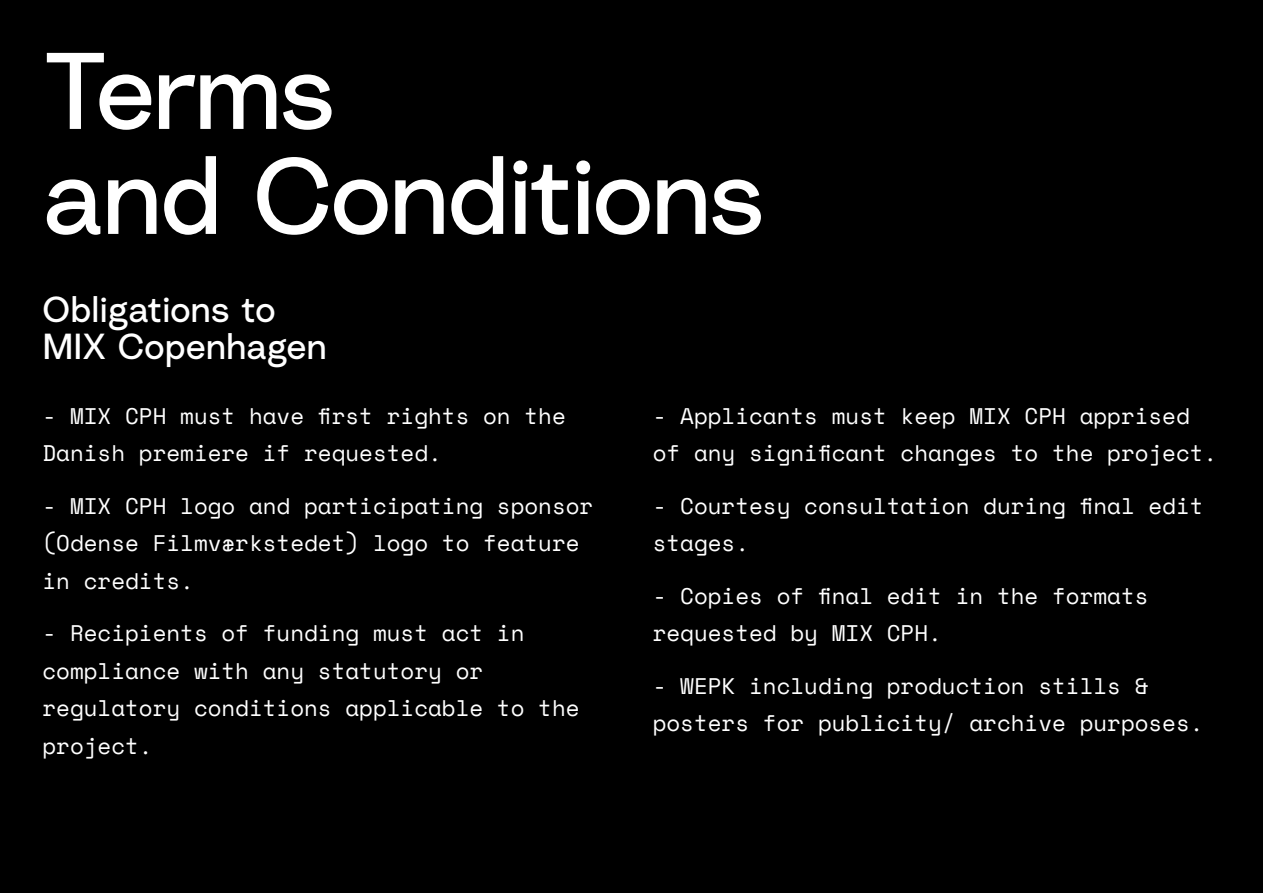
<style>
.page{position:relative;width:1263px;height:893px;background:#000}
.page>*{position:absolute;margin:0;border:0;box-sizing:border-box;transform-origin:0 0}
.t1{font:108px/105px "Radial";letter-spacing:-.035em;color:#fff}
.t2{font:36px/37.5px "Radial";letter-spacing:-.01em;color:#fff}
.t3{font:22.5px/37.5px "Space Mono";color:#fff}
</style>
<div class="page">
<h1 class="t1" style="left:43px;top:35px;width:724px">Terms<br>and Conditions</h1>
<h2 class="t2" style="left:43px;top:289px;width:286px">Obligations to<br>MIX Copenhagen</h2>
<p class="t3" style="left:43px;top:396px;width:525px">- MIX CPH must have first rights on the<br>Danish premiere if requested.</p>
<p class="t3" style="left:43px;top:486px;width:552px">- MIX CPH logo and participating sponsor (Odense Filmværkstedet) logo to feature in credits.</p>
<p class="t3" style="left:43px;top:614px;width:539px">- Recipients of funding must act in compliance with any statutory or regulatory conditions applicable to the project.</p>
<p class="t3" style="left:653px;top:396px;width:566px">- Applicants must keep MIX CPH apprised of any significant changes to the project.</p>
<p class="t3" style="left:653px;top:486px;width:552px">- Courtesy consultation during final edit stages.</p>
<p class="t3" style="left:653px;top:576px;width:497px">- Copies of final edit in the formats requested by MIX CPH.</p>
<p class="t3" style="left:653px;top:666px;width:552px">- WEPK including production stills &amp; posters for publicity/ archive purposes.</p>
</div>
